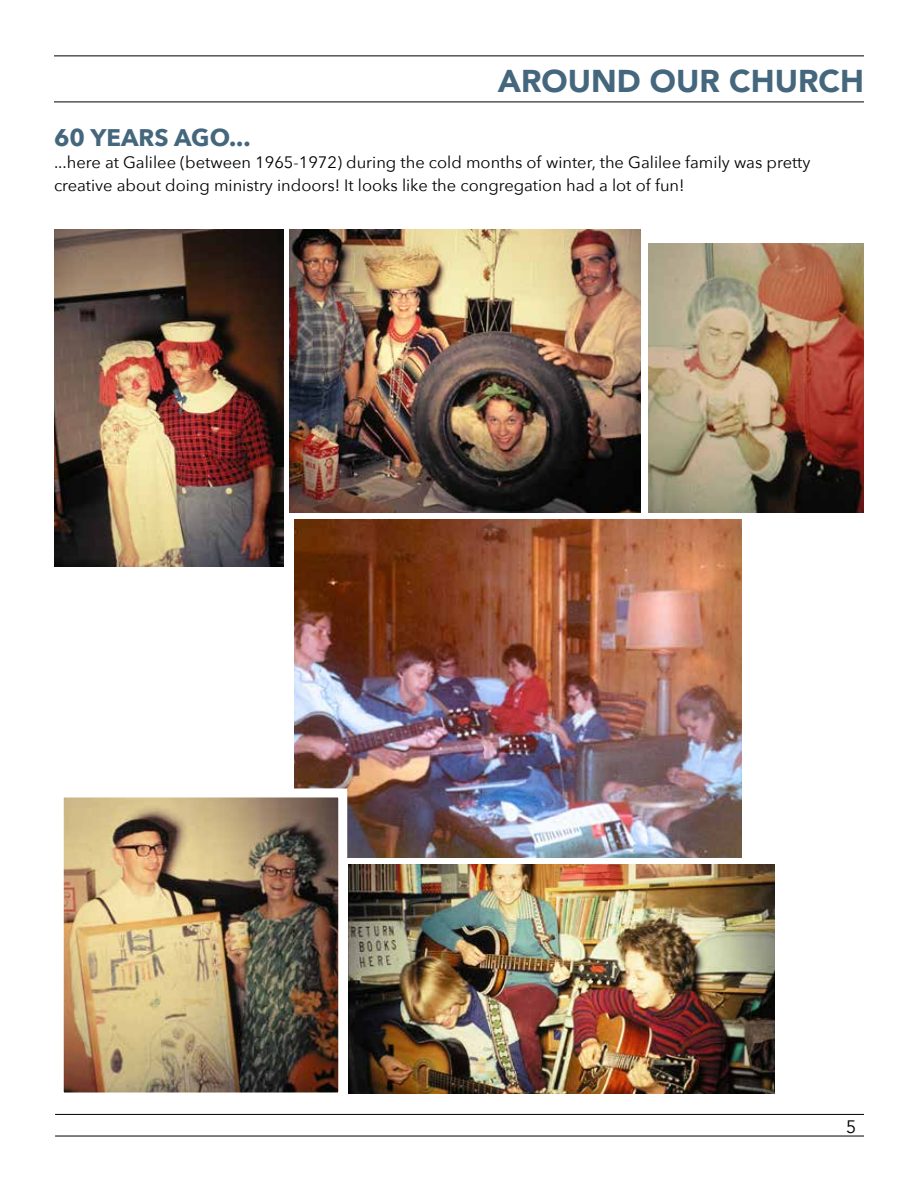
<style>
.page{position:relative;width:918px;height:1188px;background:#fff}
.page>*{position:absolute;margin:0;border:0;box-sizing:border-box;transform-origin:0 0}
.t1{font:900 31.5px "Avenir";color:#45677d}
.t2{font:700 24px "Avenir Next";color:#45677d}
.t3{font:18px "Avenir";color:#000}
.t4{font:16.5px/22.5px "Avenir Next";color:#000}
</style>
<div class="page">
<hr style="left:55px;top:1114px;width:809px;height:1px;background:#000">
<hr style="left:55px;top:1136px;width:809px;height:1px;background:#000">
<hr style="left:54px;top:56px;width:810px;height:1px;background:#000">
<hr style="left:54px;top:102px;width:810px;height:1px;background:#000">
<img style="left:54px;top:230px;width:230px;height:337px">
<img style="left:348px;top:864px;width:427px;height:230px">
<img style="left:648px;top:243px;width:216px;height:270px">
<img style="left:289px;top:230px;width:351px;height:283px">
<img style="left:294px;top:520px;width:448px;height:337px">
<img style="left:65px;top:798px;width:272px;height:294px">
<div style="left:55px;top:788px;width:292px;height:314px;border:9px solid #fff"></div>
<h1 class="t1" style="left:498px;top:54px;width:368px">AROUND OUR CHURCH</h1>
<h2 class="t2" style="left:54px;top:116px;width:198px">60 YEARS AGO...</h2>
<p class="t4" style="left:54px;top:150px;width:758px">...here at Galilee (between 1965-1972) during the cold months of winter, the Galilee family was pretty creative about doing ministry indoors! It looks like the congregation had a lot of fun!</p>
<p class="t3" style="left:846px;top:1116px;width:12px">5</p>
</div>
